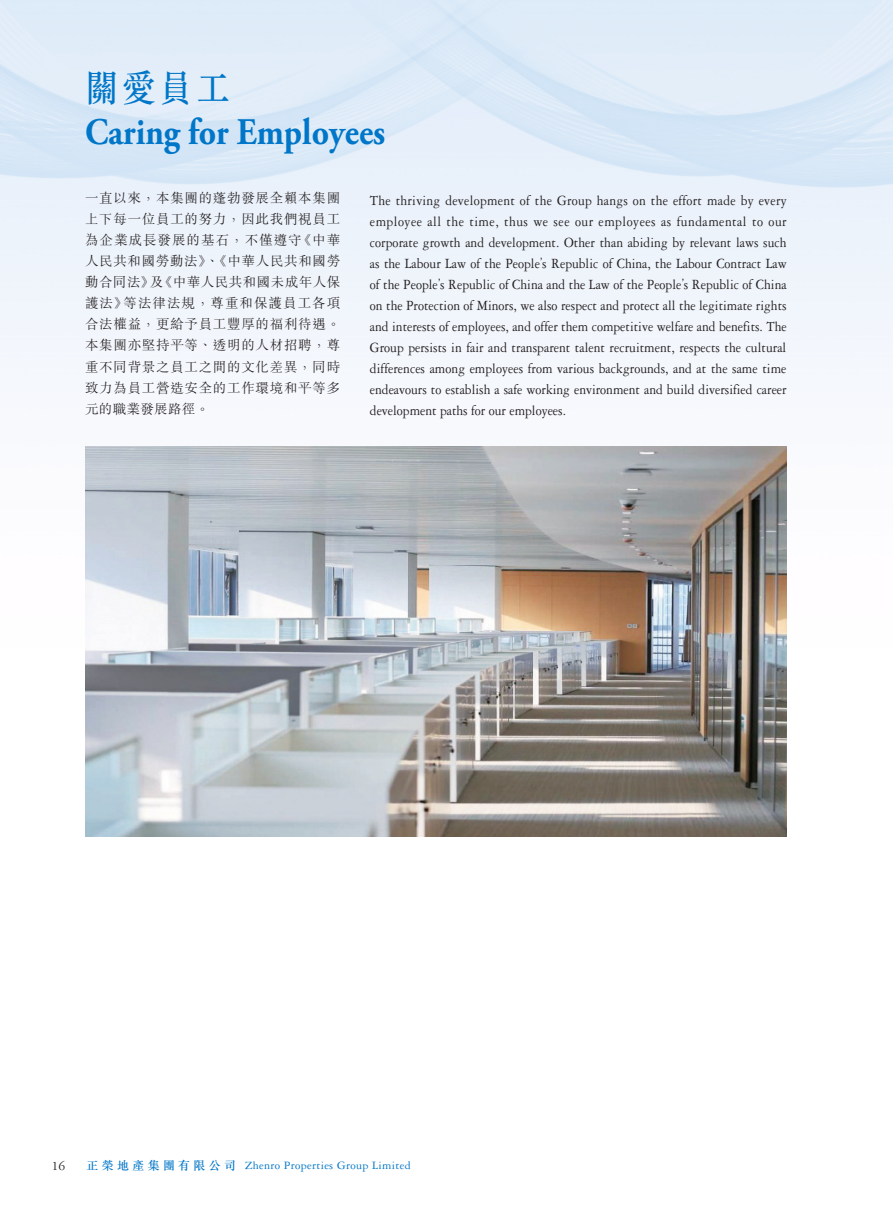
<style>
.page{position:relative;width:893px;height:1212px;background:#fff}
.page>*{position:absolute;margin:0;border:0;box-sizing:border-box;transform-origin:0 0}
.t1{font:700 37.5px "Adobe Garamond Pro";color:#0076c8;scale:.9 1}
.t2{font:500 37.5px "M Sung HK";color:#0076c8;scale:.9 1}
.t3{font:15px/21px "Garamond 3 LT Std";color:#231f20;text-align:justify;scale:.9 1}
.t4{font:300 13.5px/21px "M Sung HK";letter-spacing:.055em;color:#231f20;text-align:justify}
.t5{font:13.5px "Garamond 3 LT Std";color:#231f20}
.t6{font:12px "Garamond 3 LT Std";letter-spacing:.025em;color:#0076c8}
.s1{font-family:"M Sung HK";font-weight:500}
</style>
<div class="page">
<img style="left:0;top:0;width:892px;height:837px">
<img style="left:85px;top:446px;width:702px;height:390px">
<h1 class="t2" style="left:85px;top:62px;width:163px">關愛員工</h1>
<h1 class="t1" style="left:85px;top:110px;width:335px">Caring for Employees</h1>
<p class="t4" style="left:85px;top:187px;width:257px">一直以來，本集團的蓬勃發展全賴本集團上下每一位員工的努力，因此我們視員工為企業成長發展的基石，不僅遵守《中華人民共和國勞動法》、《中華人民共和國勞動合同法》及《中華人民共和國未成年人保護法》等法律法規，尊重和保護員工各項合法權益，更給予員工豐厚的福利待遇。本集團亦堅持平等、透明的人材招聘，尊重不同背景之員工之間的文化差異，同時致力為員工營造安全的工作環境和平等多元的職業發展路徑。</p>
<p class="t3" style="left:370px;top:190px;width:465px">The thriving development of the Group hangs on the effort made by every employee all the time, thus we see our employees as fundamental to our corporate growth and development. Other than abiding by relevant laws such as the Labour Law of the People’s Republic of China, the Labour Contract Law of the People’s Republic of China and the Law of the People’s Republic of China on the Protection of Minors, we also respect and protect all the legitimate rights and interests of employees, and offer them competitive welfare and benefits. The Group persists in fair and transparent talent recruitment, respects the cultural differences among employees from various backgrounds, and at the same time endeavours to establish a safe working environment and build diversified career development paths for our employees.</p>
<p class="t5" style="left:52px;top:1158px;width:15px">16</p>
<p class="t6" style="left:87px;top:1159px;width:326px"><span class="s1">正榮地產集團有限公司</span> Zhenro Properties Group Limited</p>
</div>
